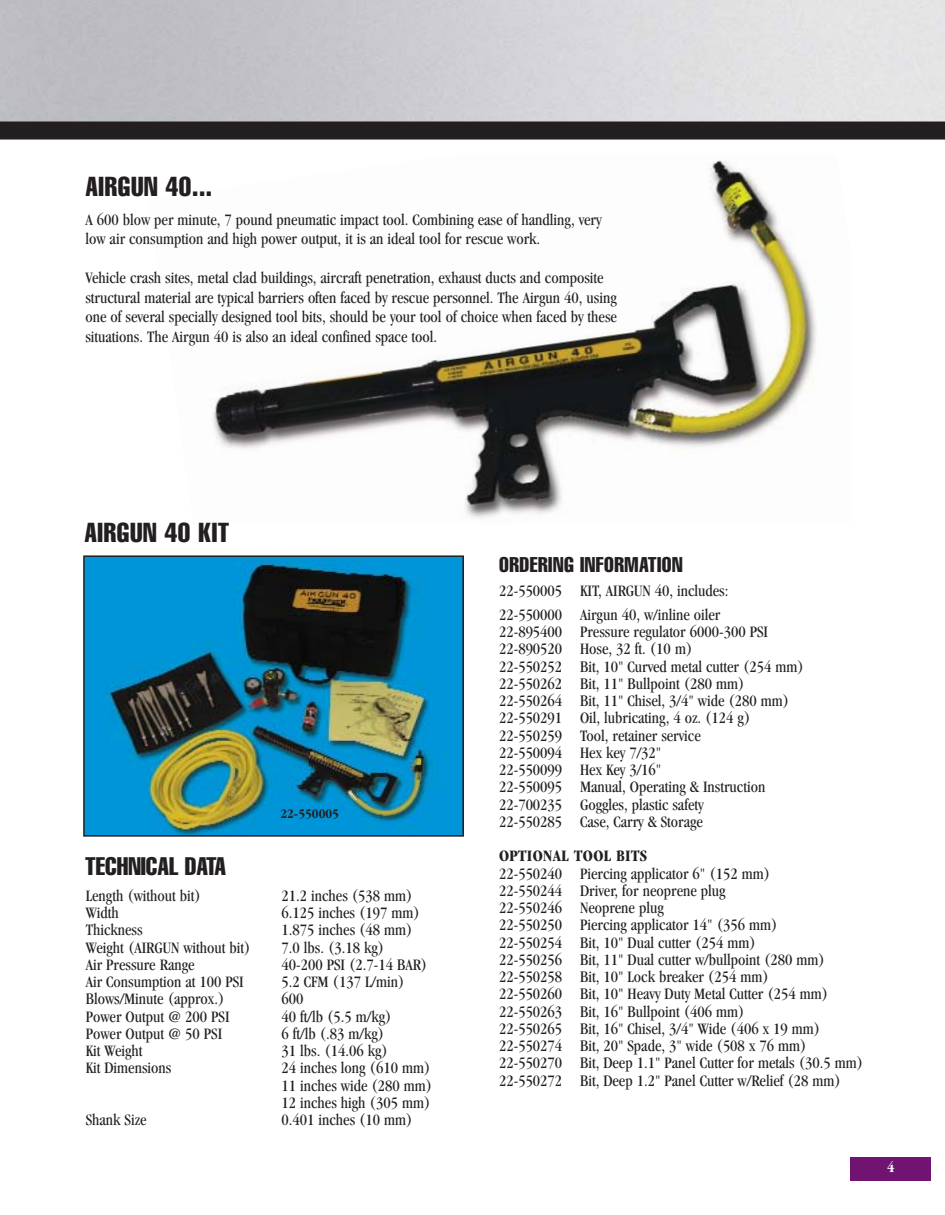
<style>
.page{position:relative;width:945px;height:1215px;background:#fff}
.page>*{position:absolute;margin:0;border:0;box-sizing:border-box;transform-origin:0 0}
.t1{font:extra-condensed 27px "Helvetica";letter-spacing:.025em;color:#231f20}
.t2{font:extra-condensed 25.05px "Helvetica";color:#231f20}
.t3{font:extra-condensed 21px "Helvetica";letter-spacing:.025em;color:#231f20}
.t4{font:condensed 16.5px/17.2px "Garamond";color:#231f20}
.t5{font:700 condensed 16.5px "Garamond";letter-spacing:.025em;color:#231f20}
.t6{font:700 condensed 15px "Garamond";color:#fff}
.t7{font:700 condensed 13.5px "Garamond";color:#231f20}
</style>
<div class="page">
<div style="left:850px;top:1157px;width:82px;height:24px;background:#701371"></div>
<img style="left:213px;top:160px;width:603px;height:358px">
<div style="left:0;top:122px;width:945px;height:18px;background:#231f20"></div>
<img style="left:86px;top:558px;width:375px;height:276px">
<div style="left:83px;top:555px;width:381px;height:282px;border:2px solid #231f20"></div>
<h1 class="t1" style="left:85px;top:177px;width:128px">AIRGUN 40...</h1>
<p class="t4" style="left:85px;top:211px;width:518px;line-height:19.5px">A 600 blow per minute, 7 pound pneumatic impact tool. Combining ease of handling, very low air consumption and high power output, it is an ideal tool for rescue work.</p>
<p class="t4" style="left:85px;top:269px;width:533px;line-height:19.5px">Vehicle crash sites, metal clad buildings, aircraft penetration, exhaust ducts and composite structural material are typical barriers often faced by rescue personnel. The Airgun 40, using one of several specially designed tool bits, should be your tool of choice when faced by these situations. The Airgun 40 is also an ideal confined space tool.</p>
<h1 class="t1" style="left:84px;top:523px;width:146px">AIRGUN 40 KIT</h1>
<p class="t7" style="left:280px;top:809px;width:60px">22-550005</p>
<h2 class="t2" style="left:85px;top:857px;width:142px">TECHNICAL DATA</h2>
<p class="t4" style="left:86px;top:888px;width:117px">Length (without bit)</p>
<p class="t4" style="left:282px;top:888px;width:133px">21.2 inches (538 mm)</p>
<p class="t4" style="left:86px;top:906px;width:34px">Width</p>
<p class="t4" style="left:282px;top:906px;width:140px">6.125 inches (197 mm)</p>
<p class="t4" style="left:86px;top:923px;width:58px">Thickness</p>
<p class="t4" style="left:282px;top:923px;width:133px">1.875 inches (48 mm)</p>
<p class="t4" style="left:86px;top:940px;width:166px">Weight (AIRGUN without bit)</p>
<p class="t4" style="left:282px;top:940px;width:104px">7.0 lbs. (3.18 kg)</p>
<p class="t4" style="left:86px;top:957px;width:110px">Air Pressure Range</p>
<p class="t4" style="left:282px;top:957px;width:147px">40-200 PSI (2.7-14 BAR)</p>
<p class="t4" style="left:86px;top:975px;width:160px">Air Consumption at 100 PSI</p>
<p class="t4" style="left:282px;top:975px;width:124px">5.2 CFM (137 L/min)</p>
<p class="t4" style="left:86px;top:992px;width:140px">Blows/Minute (approx.)</p>
<p class="t4" style="left:282px;top:992px;width:23px">600</p>
<p class="t4" style="left:86px;top:1009px;width:145px">Power Output @ 200 PSI</p>
<p class="t4" style="left:282px;top:1009px;width:112px">40 ft/lb (5.5 m/kg)</p>
<p class="t4" style="left:86px;top:1026px;width:138px">Power Output @ 50 PSI</p>
<p class="t4" style="left:282px;top:1026px;width:104px">6 ft/lb (.83 m/kg)</p>
<p class="t4" style="left:86px;top:1044px;width:58px">Kit Weight</p>
<p class="t4" style="left:282px;top:1044px;width:108px">31 lbs. (14.06 kg)</p>
<p class="t4" style="left:86px;top:1061px;width:87px">Kit Dimensions</p>
<p class="t4" style="left:282px;top:1061px;width:152px;text-align:justify">24 inches long (610 mm)<br>11 inches wide (280 mm)<br>12 inches high (305 mm)</p>
<p class="t4" style="left:86px;top:1113px;width:62px">Shank Size</p>
<p class="t4" style="left:282px;top:1113px;width:133px">0.401 inches (10 mm)</p>
<p class="t3" style="left:499px;top:557px;width:185px">ORDERING INFORMATION</p>
<p class="t4" style="left:499px;top:580px;width:231px;line-height:24px">22-550005 KIT, AIRGUN 40, includes:<br>22-550000 Airgun 40, w/inline oiler</p>
<p class="t4" style="left:499px;top:624px;width:306px">22-895400 Pressure regulator 6000-300 PSI 22-890520 Hose, 32 ft. (10 m)<br>22-550252 Bit, 10" Curved metal cutter (254 mm)<br>22-550262 Bit, 11" Bullpoint (280 mm)<br>22-550264 Bit, 11" Chisel, 3/4" wide (280 mm)<br>22-550291 Oil, lubricating, 4 oz. (124 g)<br>22-550259 Tool, retainer service<br>22-550094 Hex key 7/32"<br>22-550099 Hex Key 3/16"<br>22-550095 Manual, Operating &amp; Instruction 22-700235 Goggles, plastic safety<br>22-550285 Case, Carry &amp; Storage</p>
<p class="t5" style="left:499px;top:850px;width:150px">OPTIONAL TOOL BITS</p>
<p class="t4" style="left:499px;top:866px;width:366px">22-550240 Piercing applicator 6" (152 mm)<br>22-550244 Driver, for neoprene plug<br>22-550246 Neoprene plug<br>22-550250 Piercing applicator 14" (356 mm)<br>22-550254 Bit, 10" Dual cutter (254 mm)<br>22-550256 Bit, 11" Dual cutter w/bullpoint (280 mm)<br>22-550258 Bit, 10" Lock breaker (254 mm)<br>22-550260 Bit, 10" Heavy Duty Metal Cutter (254 mm)<br>22-550263 Bit, 16" Bullpoint (406 mm)<br>22-550265 Bit, 16" Chisel, 3/4" Wide (406 x 19 mm)<br>22-550274 Bit, 20" Spade, 3" wide (508 x 76 mm)<br>22-550270 Bit, Deep 1.1" Panel Cutter for metals (30.5 mm)<br>22-550272 Bit, Deep 1.2" Panel Cutter w/Relief (28 mm)</p>
<p class="t6" style="left:887px;top:1162px;width:9px">4</p>
</div>
